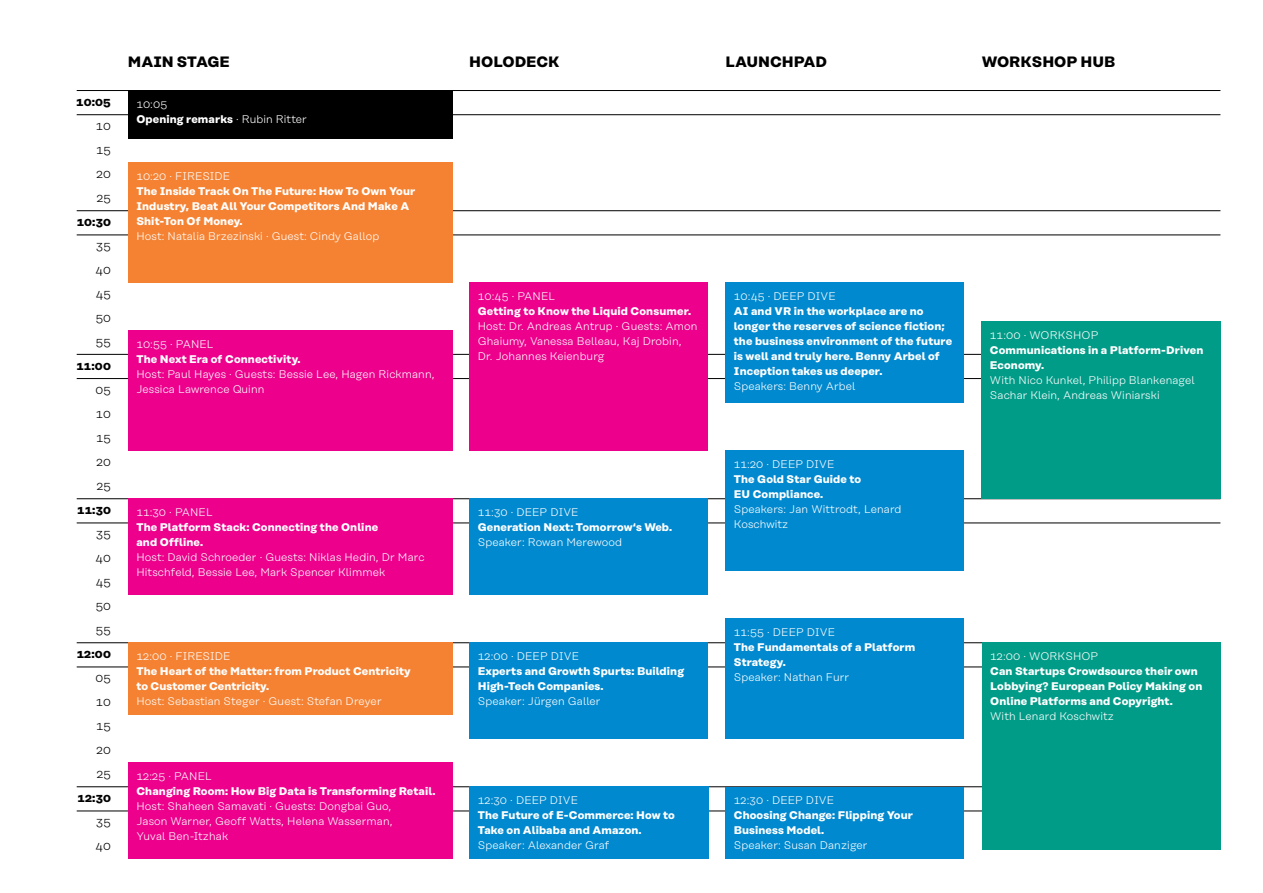
<style>
.page{position:relative;width:1263px;height:893px;background:#fff}
.page>*{position:absolute;margin:0;border:0;box-sizing:border-box;transform-origin:0 0}
.t1{font:700 15px "Rational Text";color:#000}
.t2{font:300 12px/24px "Rational Text";letter-spacing:.015em;color:#000;text-align:justify}
.t3{font:700 12px "Rational Text";letter-spacing:.015em;color:#000}
.t4{font:300 11.1px/15px "Rational Text";letter-spacing:.01em;color:#fff}
.t5{font:700 11.1px/15px "Rational Text";letter-spacing:.01em;color:#fff}
.s1{font-weight:700}
</style>
<div class="page">
<hr style="left:77px;top:90px;width:1143px;height:1px;background:#000">
<hr style="left:77px;top:354px;width:1143px;height:1px;background:#000">
<hr style="left:77px;top:642px;width:1143px;height:1px;background:#000">
<hr style="left:77px;top:210px;width:1143px;height:1px;background:#000">
<hr style="left:77px;top:786px;width:1143px;height:1px;background:#000">
<hr style="left:77px;top:498px;width:1143px;height:1px;background:#000">
<hr style="left:77px;top:114px;width:1143px;height:1px;background:#000">
<hr style="left:77px;top:378px;width:1143px;height:1px;background:#000">
<hr style="left:77px;top:667px;width:1143px;height:1px;background:#000">
<hr style="left:77px;top:235px;width:1143px;height:1px;background:#000">
<hr style="left:77px;top:811px;width:1143px;height:1px;background:#000">
<hr style="left:77px;top:523px;width:1143px;height:1px;background:#000">
<div style="left:128px;top:91px;width:324px;height:48px;background:#000"></div>
<div style="left:469px;top:283px;width:239px;height:168px;background:#ec008c"></div>
<div style="left:725px;top:283px;width:239px;height:120px;background:#0089cf"></div>
<div style="left:725px;top:451px;width:239px;height:120px;background:#0089cf"></div>
<div style="left:725px;top:619px;width:239px;height:120px;background:#0089cf"></div>
<div style="left:725px;top:787px;width:239px;height:72px;background:#0089cf"></div>
<div style="left:469px;top:499px;width:239px;height:96px;background:#0089cf"></div>
<div style="left:469px;top:643px;width:239px;height:96px;background:#0089cf"></div>
<div style="left:469px;top:787px;width:239px;height:72px;background:#0089cf"></div>
<div style="left:128px;top:163px;width:324px;height:120px;background:#f58232"></div>
<div style="left:128px;top:331px;width:324px;height:120px;background:#ec008c"></div>
<div style="left:128px;top:499px;width:324px;height:96px;background:#ec008c"></div>
<div style="left:128px;top:642px;width:324px;height:73px;background:#f58232"></div>
<div style="left:128px;top:763px;width:324px;height:96px;background:#ec008c"></div>
<div style="left:982px;top:643px;width:238px;height:207px;background:#009c88"></div>
<div style="left:981px;top:321px;width:239px;height:178px;background:#009c88"></div>
<p class="t3" style="left:76px;top:94px;width:36px">10:05</p>
<p class="t2" style="left:96px;top:113px;width:17px">10<br>15<br>20<br>25</p>
<p class="t3" style="left:77px;top:214px;width:36px">10:30</p>
<p class="t2" style="left:96px;top:233px;width:17px">35<br>40<br>45<br>50<br>55</p>
<p class="t2" style="left:95px;top:377px;width:17px">05<br>10<br>15<br>20<br>25</p>
<p class="t3" style="left:77px;top:502px;width:35px">11:30</p>
<p class="t2" style="left:96px;top:521px;width:17px">35<br>40<br>45<br>50<br>55</p>
<p class="t2" style="left:95px;top:665px;width:17px">05<br>10<br>15<br>20<br>25</p>
<p class="t3" style="left:77px;top:790px;width:35px">12:30</p>
<p class="t2" style="left:96px;top:809px;width:17px">35<br>40</p>
<p class="t3" style="left:76px;top:358px;width:36px">11:00</p>
<p class="t3" style="left:77px;top:646px;width:36px">12:00</p>
<h1 class="t1" style="left:128px;top:52px;width:25px">MAIN</h1>
<h1 class="t1" style="left:177px;top:52px;width:54px">STAGE</h1>
<h1 class="t1" style="left:469px;top:52px;width:57px">Holodec</h1>
<h1 class="t1" style="left:548px;top:52px;width:13px">k</h1>
<h1 class="t1" style="left:725px;top:52px;width:101px">Launch pad</h1>
<h1 class="t1" style="left:982px;top:52px;width:135px">Workshop Hub</h1>
<p class="t4" style="left:136px;top:97px;width:172px">10:05<br><span class="s1">Opening remarks</span> · Rubin Ritter</p>
<p class="t4" style="left:136px;top:169px;width:95px">10:20 · FIRESIDE</p>
<p class="t5" style="left:136px;top:183px;width:280px">The Inside Track On The Future: How To Own Your<br>Industry, Beat All Your Competitors And Make A<br>Shit-Ton Of Money.</p>
<p class="t4" style="left:136px;top:229px;width:244px">H ost: Natalia Brzezinski · Guest: Cindy Gallop</p>
<p class="t4" style="left:136px;top:337px;width:77px">10:55 · PANEL</p>
<p class="t5" style="left:136px;top:351px;width:166px">The Next Era of Connectivity.</p>
<p class="t4" style="left:136px;top:367px;width:300px">H ost: Paul H ayes · Guests: Bessie Lee, H agen Rickmann,<br>Jessica Lawrence Quinn</p>
<p class="t4" style="left:136px;top:505px;width:76px">11:30 · PANEL</p>
<p class="t5" style="left:136px;top:519px;width:243px">The Platform Stack: Connecting the Online and Offline.</p>
<p class="t4" style="left:136px;top:550px;width:290px">H ost: David Schroeder · Guests: Niklas H edin, Dr Marc<br>H itschfeld, Bessie Lee, Mark Spencer Klimmek</p>
<p class="t4" style="left:136px;top:648px;width:96px">12:00 · FIRESIDE</p>
<p class="t5" style="left:136px;top:663px;width:276px">The Heart of the Matter: from Product Centricity to Customer Centricity.</p>
<p class="t4" style="left:136px;top:693px;width:247px">H ost: Sebastian Steger · Guest: Stefan Dreyer</p>
<p class="t4" style="left:136px;top:769px;width:75px">12:25 · PANEL</p>
<p class="t5" style="left:136px;top:783px;width:301px">Changing Room: How Big Data is Transforming Retail.</p>
<p class="t4" style="left:136px;top:799px;width:258px">H ost: Shaheen Samavati · Guests: Dongbai Guo,<br>Jason Warner, Geoff Watts, H elena Wasserman,<br>Yuval Ben-Itzhak</p>
<p class="t4" style="left:478px;top:289px;width:77px">10:45 · PANEL</p>
<p class="t5" style="left:478px;top:303px;width:215px">Getting to Know the Liquid Consumer.</p>
<p class="t4" style="left:478px;top:319px;width:221px">H ost: Dr. Andreas Antrup · Guests: Amon<br>Ghaiumy, Vanessa Belleau, Kaj Drobin,<br>Dr. Johannes Keienburg</p>
<p class="t4" style="left:478px;top:505px;width:102px">11:30 · DEEP DIVE</p>
<p class="t5" style="left:478px;top:519px;width:196px">Generation Next: Tomorrow‘s Web.</p>
<p class="t4" style="left:478px;top:535px;width:146px">Speaker: Rowan Merewood</p>
<p class="t4" style="left:478px;top:649px;width:103px">12:00 · DEEP DIVE</p>
<p class="t5" style="left:478px;top:663px;width:208px">Experts and Growth Spurts: Building<br>High-Tech Companies.</p>
<p class="t4" style="left:478px;top:694px;width:124px">Speaker: Jürgen Galler</p>
<p class="t4" style="left:478px;top:793px;width:102px">12:30 · DEEP DIVE</p>
<p class="t5" style="left:478px;top:807px;width:199px">The Future of E-Commerce: How to<br>Take on Alibaba and Amazon.</p>
<p class="t4" style="left:478px;top:838px;width:133px">Speaker: Alexander Graf</p>
<p class="t4" style="left:734px;top:289px;width:103px">10:45 · DEEP DIVE</p>
<p class="t5" style="left:734px;top:303px;width:220px">AI and VR in the workplace are no longer the reserves of science fiction; the business environment of the future is well and truly here. Benny Arbel of Inception takes us deeper.</p>
<p class="t4" style="left:734px;top:379px;width:123px">Speakers: Benny Arbel</p>
<p class="t4" style="left:734px;top:457px;width:102px">11:20 · DEEP DIVE</p>
<p class="t5" style="left:734px;top:471px;width:129px">The Gold Star Guide to<br>EU Compliance.</p>
<p class="t4" style="left:734px;top:502px;width:169px">Speakers: Jan Wittrodt, Lenard<br>Koschwitz</p>
<p class="t4" style="left:734px;top:625px;width:103px">11:55 · DEEP DIVE</p>
<p class="t5" style="left:734px;top:639px;width:183px">The Fundamentals of a Platform<br>Strategy.</p>
<p class="t4" style="left:734px;top:670px;width:117px">Speaker: Nathan Furr</p>
<p class="t4" style="left:734px;top:793px;width:102px">12:30 · DEEP DIVE</p>
<p class="t5" style="left:734px;top:808px;width:181px">Choosing Change: Flipping Your<br>Business Model.</p>
<p class="t4" style="left:734px;top:838px;width:135px">Speaker: Susan Danziger</p>
<p class="t4" style="left:990px;top:327px;width:108px">11:00 · WORKSH OP</p>
<p class="t5" style="left:990px;top:342px;width:215px">Communications in a Platform-Driven<br>Economy.</p>
<p class="t4" style="left:990px;top:372px;width:206px">With Nico Kunkel, Philipp Blankenagel<br>Sachar Klein, Andreas Winiarski</p>
<p class="t4" style="left:990px;top:649px;width:108px">12:00 · WORKSH OP</p>
<p class="t5" style="left:990px;top:663px;width:214px">Can Startups Crowdsource their own<br>Lobbying? European Policy Making on<br>Online Platforms and Copyright.</p>
<p class="t4" style="left:990px;top:709px;width:125px">With Lenard Koschwitz</p>
</div>
